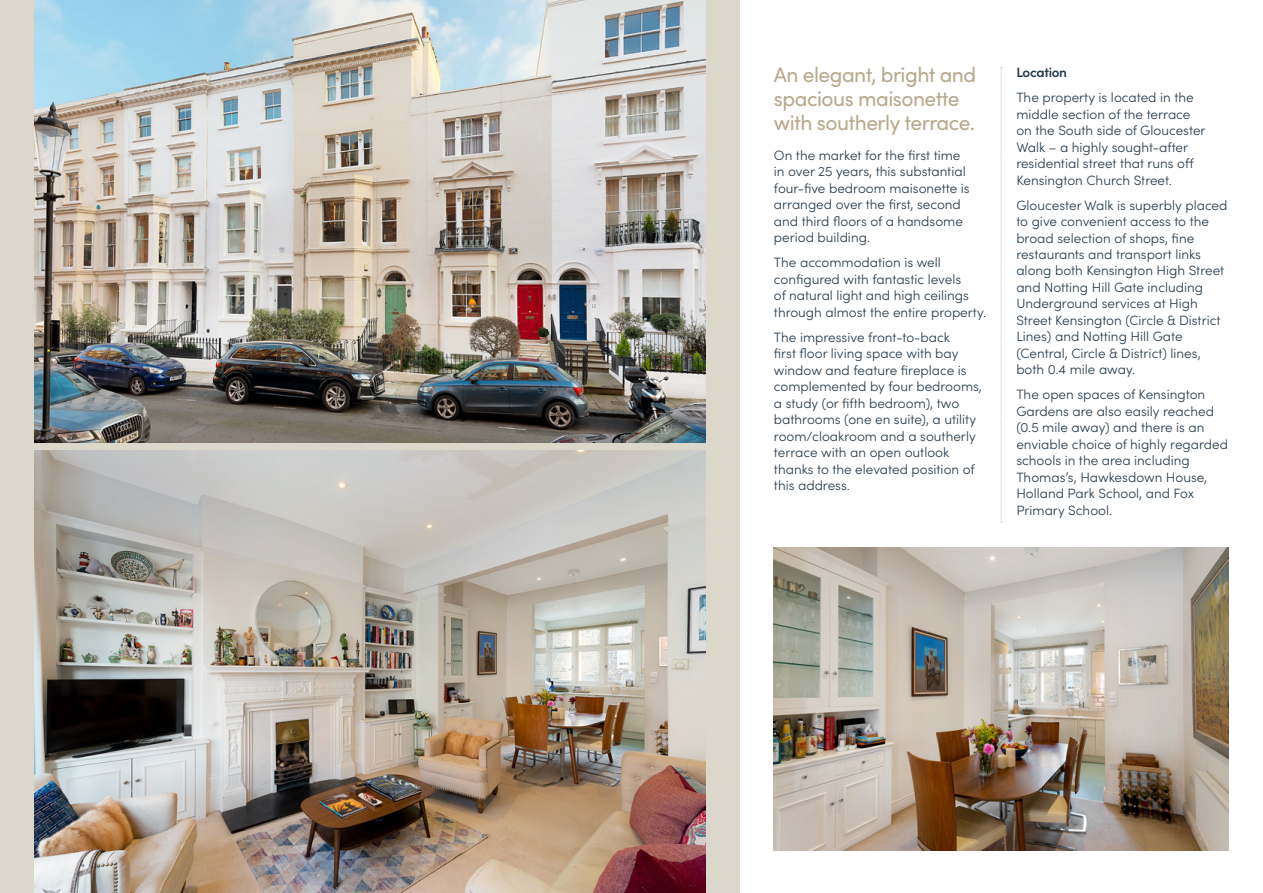
<style>
.page{position:relative;width:1263px;height:893px;background:#fff}
.page>*{position:absolute;margin:0;border:0;box-sizing:border-box;transform-origin:0 0}
.t1{font:21px/24px "Sofia Pro";letter-spacing:-.025em;color:#b8a98d}
.t2{font:300 13.5px/16.5px "Sofia Pro";color:#253b4c}
.t3{font:600 13.5px "Sofia Pro";letter-spacing:-.025em;color:#253b4c}
</style>
<div class="page">
<div style="left:0;top:0;width:740px;height:893px;background:#dbd7ca"></div>
<img style="left:34px;top:0;width:672px;height:442px">
<img style="left:34px;top:451px;width:672px;height:442px">
<img style="left:774px;top:547px;width:455px;height:303px">
<svg style="left:1001px;top:67px;width:1px;height:456px"></svg>
<h1 class="t1" style="left:774px;top:62px;width:204px">An elegant, bright and spacious maisonette with southerly terrace.</h1>
<p class="t2" style="left:774px;top:146px;width:197px">On the market for the first time in over 25 years, this substantial four-five bedroom maisonette is arranged over the first, second and third floors of a handsome period building.</p>
<p class="t2" style="left:774px;top:253px;width:214px">The accommodation is well configured with fantastic levels<br>of natural light and high ceilings through almost the entire property.</p>
<p class="t2" style="left:774px;top:328px;width:210px">The impressive front-to-back<br>first floor living space with bay window and feature fireplace is complemented by four bedrooms, a study (or fifth bedroom), two bathrooms (one en suite), a utility room/cloakroom and a southerly terrace with an open outlook thanks to the elevated position of this address.</p>
<p class="t3" style="left:1016px;top:62px;width:52px">Location</p>
<p class="t2" style="left:1016px;top:88px;width:191px">The property is located in the middle section of the terrace on the South side of Gloucester<br>Walk – a highly sought-after residential street that runs off<br>Kensington Church Street.</p>
<p class="t2" style="left:1016px;top:196px;width:213px">Gloucester Walk is superbly placed to give convenient access to the broad selection of shops, fine restaurants and transport links along both Kensington High Street and Notting Hill Gate including<br>Underground services at High<br>Street Kensington (Circle &amp; District<br>Lines) and Notting Hill Gate (Central, Circle &amp; District) lines, both 0.4 mile away.</p>
<p class="t2" style="left:1016px;top:386px;width:213px">The open spaces of Kensington<br>Gardens are also easily reached (0.5 mile away) and there is an enviable choice of highly regarded schools in the area including<br>Thomas’s, Hawkesdown House,<br>Holland Park School, and Fox<br>Primary School.</p>
</div>
